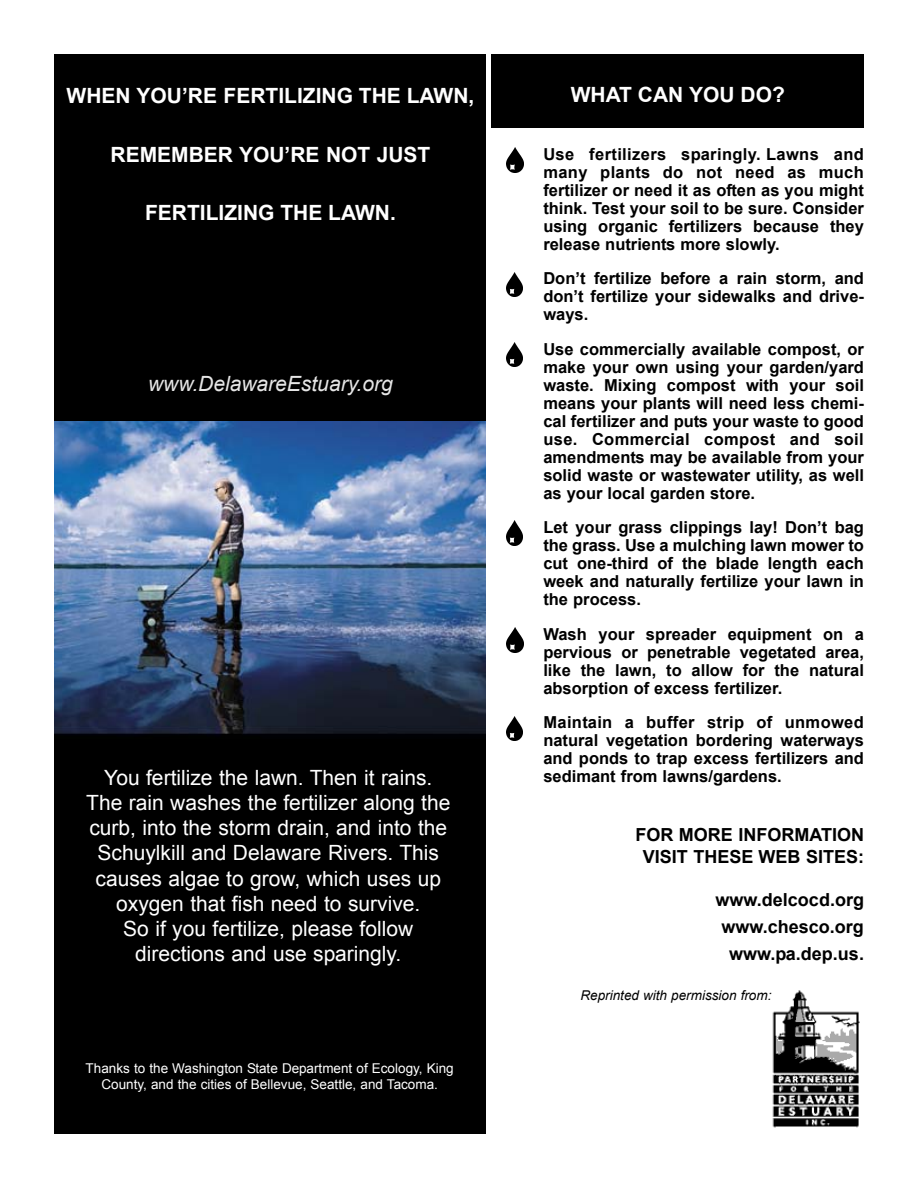
<style>
.page{position:relative;width:918px;height:1188px;background:#fff}
.page>*{position:absolute;margin:0;border:0;box-sizing:border-box;transform-origin:0 0}
.t1{font:21px/25.2px "Arial";color:#fff;text-align:center}
.t2{font:700 21px "Arial";color:#fff}
.t3{font:italic 21px "Arial";color:#e6e6e6}
.t4{font:700 18px/27px "Arial";color:#000;text-align:center}
.t5{font:700 16.5px/18px "Arial";color:#000;text-align:justify}
.t6{font:13.5px/16.2px "Arial";color:#fff;text-align:center}
.t7{font:italic 13.5px "Arial";color:#000}
</style>
<div class="page">
<div style="left:492px;top:54px;width:372px;height:73px;background:#000"></div>
<img style="left:54px;top:421px;width:432px;height:318px">
<div style="left:54px;top:739px;width:432px;height:395px;background:#000"></div>
<div style="left:54px;top:54px;width:432px;height:367px;background:#000"></div>
<img style="left:507px;top:148px;width:16px;height:24px">
<img style="left:507px;top:272px;width:16px;height:25px">
<img style="left:507px;top:343px;width:16px;height:24px">
<img style="left:507px;top:521px;width:16px;height:24px">
<img style="left:772px;top:990px;width:88px;height:138px">
<img style="left:507px;top:628px;width:16px;height:24px">
<img style="left:507px;top:716px;width:16px;height:24px">
<p class="t2" style="left:67px;top:84px;width:409px">WHEN YOU’RE FERTILIZING THE LAWN,</p>
<p class="t2" style="left:111px;top:143px;width:321px">REMEMBER YOU’RE NOT JUST</p>
<p class="t2" style="left:145px;top:201px;width:252px">FERTILIZING THE LAWN.</p>
<p class="t3" style="left:148px;top:372px;width:246px">www.DelawareEstuary.org</p>
<p class="t1" style="left:86px;top:765px;width:366px">You fertilize the lawn. Then it rains.<br>The rain washes the fertilizer along the curb, into the storm drain, and into the Schuylkill and Delaware Rivers. This causes algae to grow, which uses up oxygen that fish need to survive.<br>So if you fertilize, please follow directions and use sparingly.</p>
<p class="t6" style="left:86px;top:1060px;width:370px">Thanks to the Washington State Department of Ecology, King<br>County, and the cities of Bellevue, Seattle, and Tacoma.</p>
<p class="t2" style="left:571px;top:83px;width:216px">WHAT CAN YOU DO?</p>
<p class="t5" style="left:543px;top:145px;width:322px">Use fertilizers sparingly. Lawns and many plants do not need as much fertilizer or need it as often as you might think. Test your soil to be sure. Consider using organic fertilizers because they release nutrients more slowly.</p>
<p class="t5" style="left:543px;top:270px;width:322px">Don’t fertilize before a rain storm, and don’t fertilize your sidewalks and drive&shy;ways.</p>
<p class="t5" style="left:543px;top:340px;width:322px">Use commercially available compost, or make your own using your garden/yard waste. Mixing compost with your soil means your plants will need less chemi&shy;cal fertilizer and puts your waste to good use. Commercial compost and soil amendments may be available from your solid waste or wastewater utility, as well as your local garden store.</p>
<p class="t5" style="left:543px;top:519px;width:322px">Let your grass clippings lay! Don’t bag the grass. Use a mulching lawn mower to cut one-third of the blade length each week and naturally fertilize your lawn in the process.</p>
<p class="t5" style="left:543px;top:625px;width:322px">Wash your spreader equipment on a pervious or penetrable vegetated area, like the lawn, to allow for the natural absorption of excess fertilizer.</p>
<p class="t5" style="left:543px;top:714px;width:322px">Maintain a buffer strip of unmowed natural vegetation bordering waterways and ponds to trap excess fertilizers and sedimant from lawns/gardens.</p>
<p class="t4" style="left:635px;top:824px;width:230px;line-height:21.6px">FOR MORE INFORMATION<br>VISIT THESE WEB SITES:</p>
<p class="t4" style="left:716px;top:887px;width:150px;text-align:right">www.delcocd.org www.chesco.org www.pa.dep.us.</p>
<p class="t7" style="left:580px;top:988px;width:192px">Reprinted with permission from:</p>
</div>
